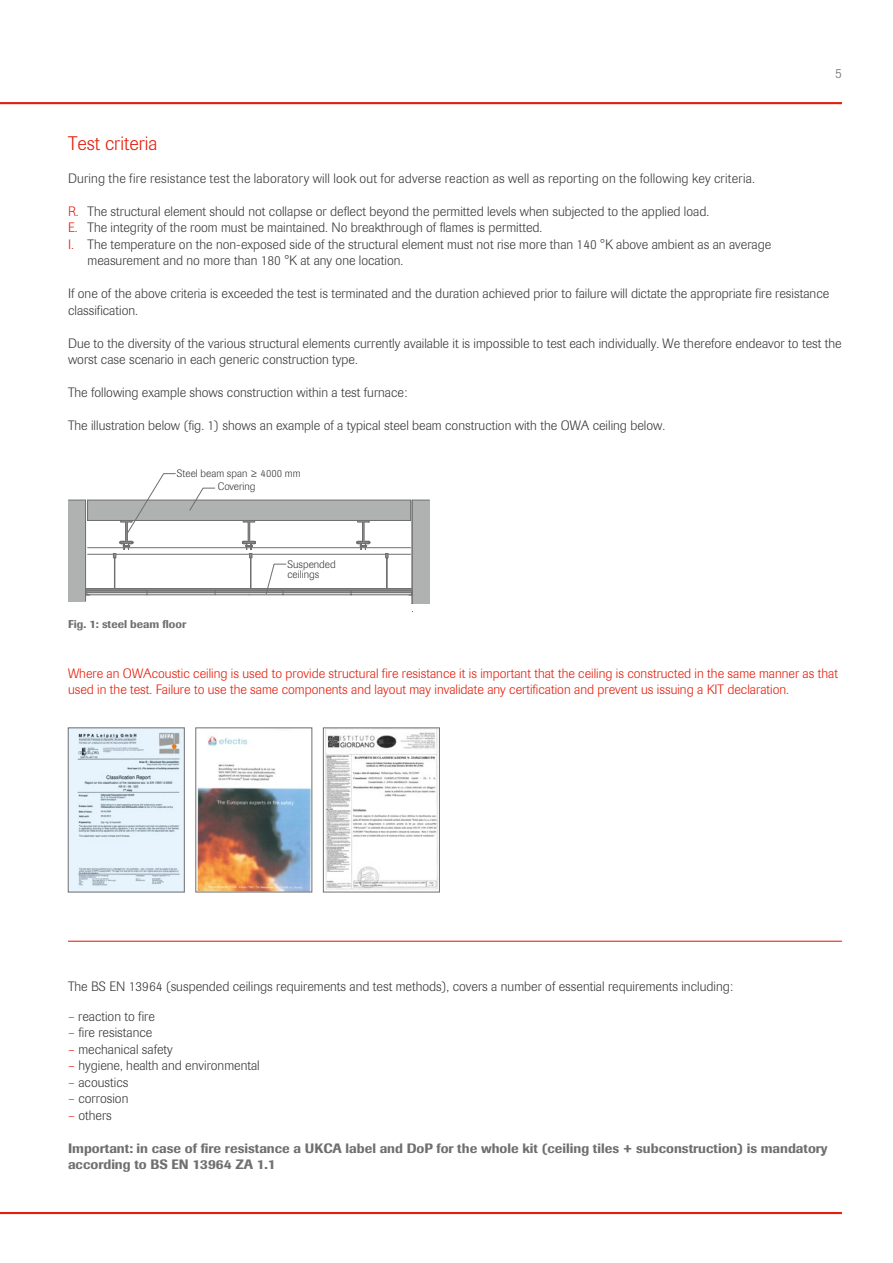
<style>
.page{position:relative;width:893px;height:1263px;background:#fff}
.page>*{position:absolute;margin:0;border:0;box-sizing:border-box;transform-origin:0 0}
.t1{font:300 19.5px "Imago Pro";color:#e41f0d}
.t2{font:300 13.5px/16.5px "Imago Pro";color:#3b3b3a}
.t3{font:300 13.5px/16.5px "Imago Pro";color:#e41f0d}
.t4{font:500 13.5px/16.5px "Imago Pro";color:#6f6f6e}
.t5{font:300 13.5px "Imago Pro";color:#6f6f6e}
.t6{font:500 11.25px "Imago Pro";color:#6f6f6e}
.t7{font:300 10.8px/10.8px "Imago Pro";color:#3b3b3a}
.s1{color:#e41f0d}
</style>
<div class="page">
<hr style="left:0;top:1212px;width:842px;height:2px;background:#e41f0d">
<hr style="left:0;top:102px;width:842px;height:2px;background:#e41f0d">
<div style="left:412px;top:500px;width:18px;height:104px;background:#b0b2b2"></div>
<div style="left:87px;top:499px;width:323px;height:21px;background:#b0b2b2"></div>
<div style="left:68px;top:500px;width:18px;height:101px;background:#b0b2b2"></div>
<hr style="left:86px;top:588px;width:326px;height:4px;background:#858585">
<hr style="left:87px;top:592px;width:325px;height:3px;background:#d9d9da">
<hr style="left:88px;top:500px;width:323px;height:1px;background:#6f6f6e">
<hr style="left:351px;top:592px;width:61px;height:1px;background:#6f6f6e">
<hr style="left:351px;top:594px;width:61px;height:1px;background:#6f6f6e">
<hr style="left:249px;top:592px;width:102px;height:1px;background:#6f6f6e">
<hr style="left:249px;top:594px;width:102px;height:1px;background:#6f6f6e">
<hr style="left:412px;top:500px;width:1px;height:104px;background:#6f6f6e">
<svg style="left:410px;top:500px;width:19px;height:20px"></svg>
<hr style="left:87px;top:592px;width:60px;height:1px;background:#6f6f6e">
<hr style="left:87px;top:594px;width:60px;height:1px;background:#6f6f6e">
<hr style="left:85px;top:500px;width:1px;height:101px;background:#6f6f6e">
<hr style="left:86px;top:588px;width:326px;height:1px;background:#6f6f6e">
<hr style="left:86px;top:590px;width:326px;height:1px;background:#6f6f6e">
<hr style="left:88px;top:520px;width:323px;height:1px;background:#6f6f6e">
<svg style="left:356px;top:521px;width:15px;height:29px"></svg>
<hr style="left:251px;top:558px;width:1px;height:31px;background:#6f6f6e">
<hr style="left:250px;top:558px;width:1px;height:31px;background:#6f6f6e">
<hr style="left:147px;top:594px;width:102px;height:1px;background:#6f6f6e">
<hr style="left:147px;top:592px;width:102px;height:1px;background:#6f6f6e">
<svg style="left:189px;top:487px;width:26px;height:24px"></svg>
<svg style="left:265px;top:563px;width:22px;height:32px"></svg>
<hr style="left:116px;top:554px;width:133px;height:1px;background:#6f6f6e">
<hr style="left:252px;top:554px;width:134px;height:1px;background:#6f6f6e">
<hr style="left:88px;top:547px;width:323px;height:1px;background:#6f6f6e">
<svg style="left:385px;top:553px;width:26px;height:5px"></svg>
<svg style="left:242px;top:521px;width:14px;height:37px"></svg>
<svg style="left:68px;top:473px;width:108px;height:85px"></svg>
<hr style="left:115px;top:558px;width:1px;height:31px;background:#6f6f6e">
<hr style="left:114px;top:558px;width:1px;height:31px;background:#6f6f6e">
<hr style="left:387px;top:558px;width:1px;height:31px;background:#6f6f6e">
<hr style="left:386px;top:558px;width:1px;height:31px;background:#6f6f6e">
<img style="left:70px;top:730px;width:112px;height:160px">
<img style="left:198px;top:735px;width:112px;height:155px">
<div style="left:196px;top:728px;width:116px;height:164px;border:1px solid #6f6f6e"></div>
<img style="left:325px;top:730px;width:113px;height:160px">
<div style="left:323px;top:728px;width:117px;height:164px;border:1px solid #6f6f6e"></div>
<hr style="left:68px;top:941px;width:774px;height:1px;background:#e41f0d">
<p class="t5" style="left:835px;top:65px;width:8px">5</p>
<h1 class="t1" style="left:68px;top:130px;width:91px">Test criteria</h1>
<p class="t2" style="left:68px;top:170px;width:687px">During the fire resistance test the laboratory will look out for adverse reaction as well as reporting on the following key criteria.</p>
<p class="t2" style="left:68px;top:202px;width:641px"><span class="s1">R.</span> The structural element should not collapse or deflect beyond the permitted levels when subjected to the applied load.</p>
<p class="t2" style="left:68px;top:219px;width:474px"><span class="s1">E.</span> The integrity of the room must be maintained. No breakthrough of flames is permitted.</p>
<p class="t2" style="left:68px;top:235px;width:705px"><span class="s1">I.</span> The temperature on the non-exposed side of the structural element must not rise more than 140 °K above ambient as an average</p>
<p class="t2" style="left:88px;top:252px;width:315px">measurement and no more than 180 °K at any one location.</p>
<p class="t2" style="left:68px;top:285px;width:763px">If one of the above criteria is exceeded the test is terminated and the duration achieved prior to failure will dictate the appropriate fire resistance classification.</p>
<p class="t2" style="left:68px;top:334px;width:775px">Due to the diversity of the various structural elements currently available it is impossible to test each individually. We therefore endeavor to test the worst case scenario in each generic construction type.</p>
<p class="t2" style="left:68px;top:384px;width:341px">The following example shows construction within a test furnace:</p>
<p class="t2" style="left:68px;top:417px;width:597px">The illustration below (fig. 1) shows an example of a typical steel beam construction with the OWA ceiling below.</p>
<p class="t7" style="left:177px;top:466px;width:125px;line-height:13.6px;text-align:center">Steel beam span ≥ 4000 mm<br>Covering</p>
<p class="t7" style="left:287px;top:558px;width:50px">Suspended ceilings</p>
<p class="t6" style="left:68px;top:617px;width:120px">Fig. 1: steel beam floor</p>
<p class="t3" style="left:68px;top:665px;width:771px">Where an OWAcoustic ceiling is used to provide structural fire resistance it is important that the ceiling is constructed in the same manner as that used in the test. Failure to use the same components and layout may invalidate any certification and prevent us issuing a KIT declaration.</p>
<p class="t2" style="left:68px;top:978px;width:667px">The BS EN 13964 (suspended ceilings requirements and test methods), covers a number of essential requirements including:</p>
<p class="t2" style="left:68px;top:1007px;width:88px"><span class="s1">–</span> reaction to fire</p>
<p class="t2" style="left:68px;top:1024px;width:86px"><span class="s1">–</span> fire resistance</p>
<p class="t2" style="left:68px;top:1040px;width:106px"><span class="s1">–</span> mechanical safety</p>
<p class="t2" style="left:68px;top:1057px;width:193px"><span class="s1">–</span> hygiene, health and environmental</p>
<p class="t2" style="left:68px;top:1073px;width:62px"><span class="s1">–</span> acoustics</p>
<p class="t2" style="left:68px;top:1090px;width:62px"><span class="s1">–</span> corrosion</p>
<p class="t2" style="left:68px;top:1106px;width:45px"><span class="s1">–</span> others</p>
<p class="t4" style="left:68px;top:1139px;width:761px">Important: in case of fire resistance a UKCA label and DoP for the whole kit (ceiling tiles + subconstruction) is mandatory according to BS EN 13964 ZA 1.1</p>
</div>
